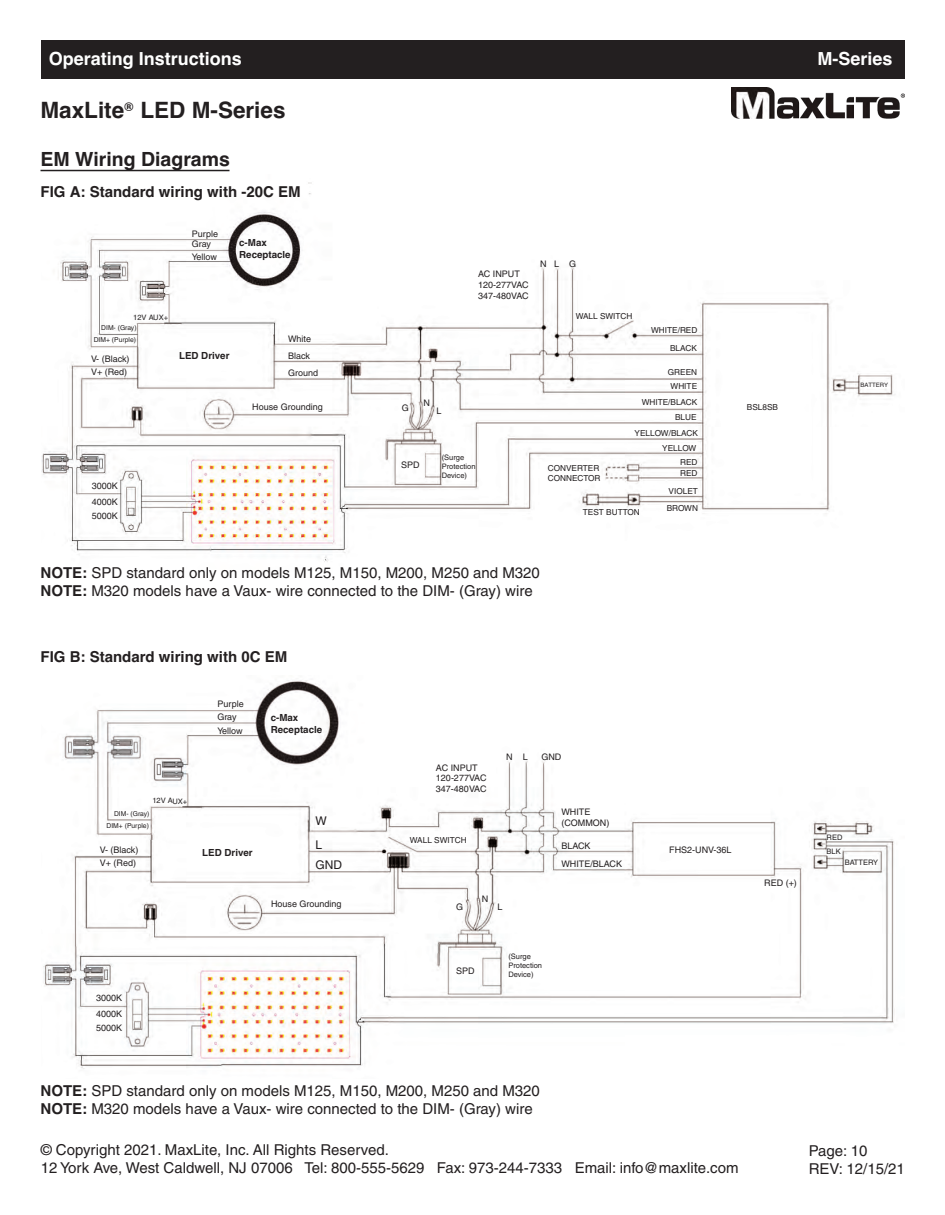
<style>
.page{position:relative;width:945px;height:1215px;background:#fff}
.page>*{position:absolute;margin:0;border:0;box-sizing:border-box;transform-origin:0 0}
.t1{font:700 22.5px "Helvetica";color:#231f20}
.t2{font:700 19.5px "Helvetica";color:#231f20}
.t3{font:700 18px "Helvetica";color:#fff}
.t4{font:15px/18px "Helvetica";color:#231f20}
.t5{font:700 15px "Helvetica";color:#231f20}
.t6{font:12px/23.7px "Helvetica";color:#231f20}
.t7{font:700 12px "Helvetica";color:#231f20}
.t8{font:700 9.75px/11.7px "Helvetica";color:#231f20}
.t9{font:9px/10.8px "Helvetica";color:#231f20}
.t10{font:8.25px/15.1px "Helvetica";color:#231f20}
.t11{font:7.5px/9px "Helvetica";color:#231f20}
.t12{font:6.75px/12.6px "Helvetica";color:#231f20;text-align:right}
.t13{font:6px "Helvetica";color:#231f20}
.s1{font-weight:700}
</style>
<div class="page">
<hr style="left:41px;top:170px;width:188px;height:1px;background:#231f20">
<img style="left:41px;top:182px;width:854px;height:380px">
<div style="left:41px;top:40px;width:864px;height:39px;background:#231f20"></div>
<img style="left:732px;top:87px;width:173px;height:32px">
<img style="left:43px;top:680px;width:851px;height:389px">
<p class="t3" style="left:49px;top:49px;width:195px">Operating Instructions</p>
<p class="t3" style="left:817px;top:49px;width:77px">M-Series</p>
<h1 class="t1" style="left:40px;top:97px;width:247px">MaxLite LED M-Series</h1>
<p class="t7" style="left:125px;top:100px;width:10px">®</p>
<h2 class="t2" style="left:40px;top:148px;width:191px">EM Wiring Diagrams</h2>
<p class="t5" style="left:41px;top:183px;width:262px">FIG A: Standard wiring with -20C EM</p>
<p class="t9" style="left:192px;top:230px;width:28px;line-height:10.2px">Purple<br>Gray</p>
<p class="t9" style="left:192px;top:252px;width:27px">Yellow</p>
<p class="t8" style="left:239px;top:237px;width:53px">c-Max<br>Receptacle</p>
<p class="t11" style="left:133px;top:314px;width:36px;rotate:1deg">12V AUX+</p>
<p class="t12" style="left:94px;top:322px;width:44px">DIM- (Gray)<br>DIM+ (Purple)</p>
<p class="t9" style="left:91px;top:353px;width:40px;line-height:13.2px">V- (Black)<br>V+ (Red)</p>
<p class="t8" style="left:179px;top:349px;width:52px">LED Driver</p>
<p class="t9" style="left:288px;top:332px;width:32px;line-height:16.8px">White<br>Black<br>Ground</p>
<p class="t9" style="left:252px;top:402px;width:72px">House Grounding</p>
<p class="t9" style="left:92px;top:479px;width:28px;line-height:16.2px">3000K<br>4000K</p>
<p class="t9" style="left:92px;top:511px;width:28px">5000K</p>
<p class="t9" style="left:478px;top:270px;width:52px">AC INPUT<br>120-277VAC<br>347-480VAC</p>
<p class="t9" style="left:402px;top:403px;width:9px">G</p>
<p class="t9" style="left:423px;top:399px;width:8px">N</p>
<p class="t9" style="left:436px;top:406px;width:7px">L</p>
<p class="t9" style="left:401px;top:460px;width:20px">SPD</p>
<p class="t11" style="left:442px;top:453px;width:35px">(Surge<br>Protection<br>Device)</p>
<p class="t9" style="left:540px;top:259px;width:38px">NL G</p>
<p class="t10" style="left:576px;top:309px;width:58px">WALL SWITCH</p>
<p class="t10" style="left:651px;top:321px;width:48px;line-height:18px;text-align:right">WHITE/RED<br>BLACK</p>
<p class="t10" style="left:668px;top:366px;width:31px;line-height:14.1px;text-align:center">GREEN<br>WHITE</p>
<p class="t10" style="left:635px;top:396px;width:65px;text-align:right">WHITE/BLACK<br>BLUE<br>YELLOW/BLACK<br>YELLOW</p>
<p class="t10" style="left:680px;top:457px;width:19px;line-height:11.4px">RED<br>RED</p>
<p class="t10" style="left:667px;top:483px;width:33px;line-height:16.8px">VIOLET<br>BROWN</p>
<p class="t10" style="left:583px;top:506px;width:58px">TEST BUTTON</p>
<p class="t10" style="left:548px;top:464px;width:54px;line-height:9.9px">CONVERTER<br>CONNECTOR</p>
<p class="t4" style="left:41px;top:565px;width:501px"><span class="s1">NOTE:</span> SPD standard only on models M125, M150, M200, M250 and M320<br><span class="s1">NOTE:</span> M320 models have a Vaux- wire connected to the DIM- (Gray) wire</p>
<p class="t10" style="left:747px;top:401px;width:33px">BSL8SB</p>
<p class="t5" style="left:41px;top:648px;width:248px">FIG B: Standard wiring with 0C EM</p>
<p class="t9" style="left:217px;top:699px;width:28px;line-height:12.6px">Purple<br>Gray</p>
<p class="t9" style="left:217px;top:726px;width:27px">Yellow</p>
<p class="t8" style="left:271px;top:712px;width:53px">c-Max<br>Receptacle</p>
<p class="t11" style="left:152px;top:797px;width:36px;rotate:1deg">12V AUX+</p>
<p class="t12" style="left:107px;top:808px;width:44px">DIM- (Gray)<br>DIM+ (Purple)</p>
<p class="t9" style="left:100px;top:844px;width:40px;line-height:13.2px">V- (Black)<br>V+ (Red)</p>
<p class="t8" style="left:202px;top:846px;width:52px">LED Driver</p>
<p class="t6" style="left:316px;top:810px;width:13px">W<br>L</p>
<p class="t6" style="left:316px;top:854px;width:28px">GND</p>
<p class="t9" style="left:271px;top:900px;width:72px">House Grounding</p>
<p class="t9" style="left:96px;top:991px;width:28px;line-height:16.2px">3000K<br>4000K</p>
<p class="t9" style="left:96px;top:1023px;width:28px">5000K</p>
<p class="t9" style="left:436px;top:763px;width:52px">AC INPUT<br>120-277VAC<br>347-480VAC</p>
<p class="t10" style="left:410px;top:833px;width:58px">WALL SWITCH</p>
<p class="t9" style="left:506px;top:752px;width:23px">N L</p>
<p class="t9" style="left:541px;top:752px;width:22px">GND</p>
<p class="t9" style="left:561px;top:807px;width:49px">WHITE (COMMON)</p>
<p class="t9" style="left:561px;top:837px;width:62px;line-height:18.6px">BLACK<br>WHITE/BLACK</p>
<p class="t9" style="left:669px;top:846px;width:64px">FHS2-UNV-36L</p>
<p class="t9" style="left:456px;top:902px;width:9px">G</p>
<p class="t9" style="left:482px;top:895px;width:8px">N</p>
<p class="t9" style="left:498px;top:902px;width:7px">L</p>
<p class="t9" style="left:456px;top:966px;width:20px">SPD</p>
<p class="t11" style="left:508px;top:953px;width:35px">(Surge<br>Protection<br>Device)</p>
<p class="t9" style="left:764px;top:879px;width:34px">RED (+)</p>
<p class="t4" style="left:41px;top:1083px;width:501px"><span class="s1">NOTE:</span> SPD standard only on models M125, M150, M200, M250 and M320<br><span class="s1">NOTE:</span> M320 models have a Vaux- wire connected to the DIM- (Gray) wire</p>
<p class="t13" style="left:860px;top:383px;width:29px">BATTERY</p>
<p class="t11" style="left:827px;top:831px;width:17px;line-height:14px">RED<br>BLK</p>
<p class="t11" style="left:845px;top:858px;width:35px">BATTERY</p>
<p class="t4" style="left:41px;top:1142px;width:699px">© Copyright 2021. MaxLite, Inc. All Rights Reserved.<br>12 York Ave, West Caldwell, NJ 07006 Tel: 800-555-5629 Fax: 973-244-7333 Email: info@maxlite.com</p>
<p class="t4" style="left:809px;top:1143px;width:98px">Page: 10<br>REV: 12/15/21</p>
</div>
